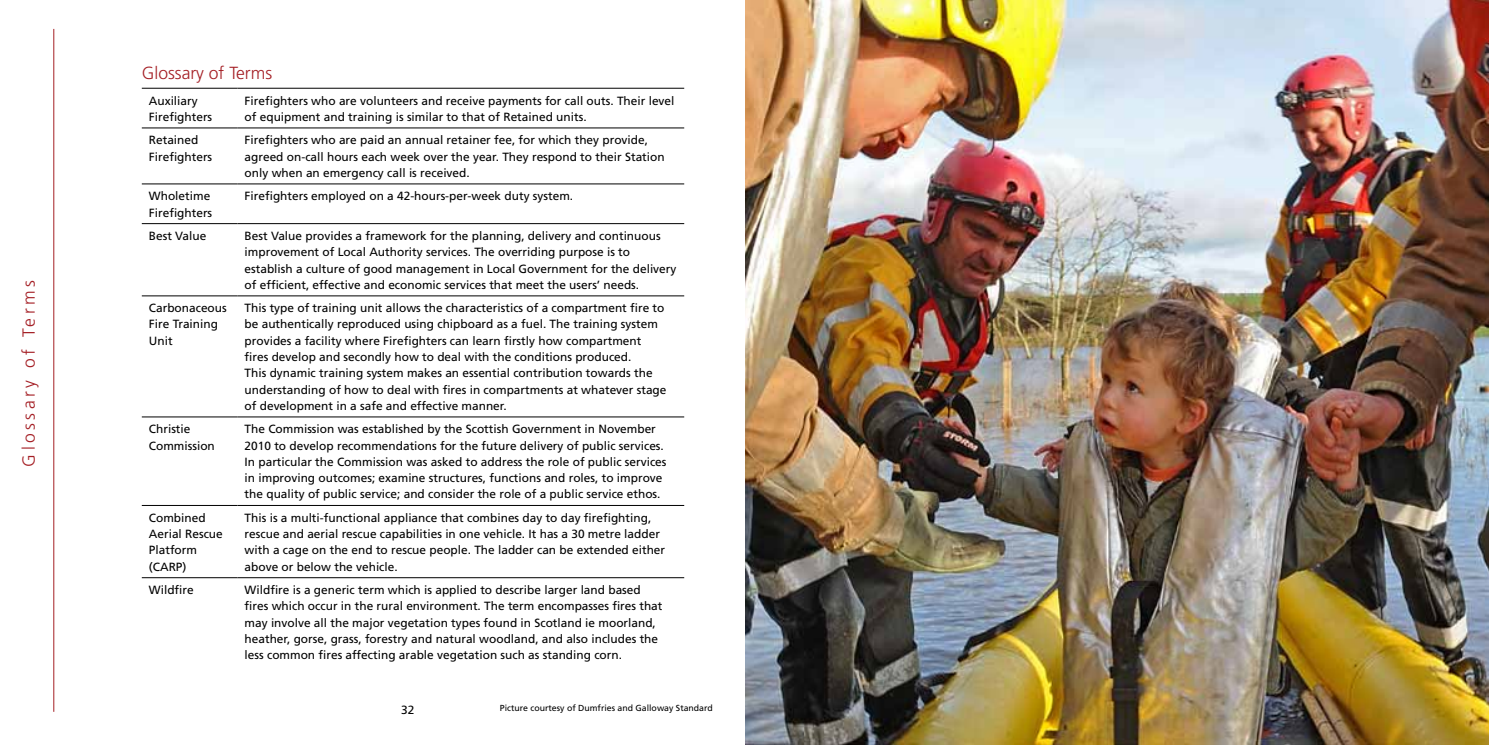
<style>
.page{position:relative;width:1489px;height:745px;background:#fff}
.page>*{position:absolute;margin:0;border:0;box-sizing:border-box;transform-origin:0 0}
.t1{font:300 17.5px "Frutiger";letter-spacing:.2em;color:#a41e24}
.t2{font:300 17.5px "Frutiger";color:#a41e24}
.t3{font:11.88px/16.2px "Frutiger";color:#000}
.t4{font:8.75px "Frutiger";color:#000}
</style>
<div class="page">
<hr style="left:53px;top:29px;width:1px;height:682px;background:#a41e24">
<hr style="left:142px;top:88px;width:95px;height:1px;background:#000">
<hr style="left:237px;top:88px;width:447px;height:1px;background:#000">
<hr style="left:142px;top:127px;width:95px;height:1px;background:#000">
<hr style="left:237px;top:127px;width:447px;height:1px;background:#000">
<hr style="left:142px;top:183px;width:95px;height:1px;background:#000">
<hr style="left:237px;top:183px;width:447px;height:1px;background:#000">
<hr style="left:142px;top:223px;width:95px;height:1px;background:#000">
<hr style="left:237px;top:223px;width:447px;height:1px;background:#000">
<hr style="left:142px;top:295px;width:95px;height:1px;background:#000">
<hr style="left:237px;top:295px;width:447px;height:1px;background:#000">
<hr style="left:142px;top:416px;width:95px;height:1px;background:#000">
<hr style="left:237px;top:416px;width:447px;height:1px;background:#000">
<hr style="left:142px;top:505px;width:95px;height:1px;background:#000">
<hr style="left:237px;top:505px;width:447px;height:1px;background:#000">
<hr style="left:142px;top:577px;width:95px;height:1px;background:#000">
<hr style="left:237px;top:577px;width:447px;height:1px;background:#000">
<img style="left:745px;top:0;width:743px;height:744px">
<h1 class="t1" style="left:19px;top:466px;width:188px;rotate:-90deg">Glossary of Terms</h1>
<h1 class="t2" style="left:142px;top:63px;width:132px">Glossary of Terms</h1>
<p class="t3" style="left:149px;top:92px;width:65px">Auxiliary<br>Firefighters</p>
<p class="t3" style="left:244px;top:92px;width:431px">Firefighters who are volunteers and receive payments for call outs. Their level of equipment and training is similar to that of Retained units.</p>
<p class="t3" style="left:149px;top:132px;width:65px">Retained<br>Firefighters</p>
<p class="t3" style="left:244px;top:132px;width:421px">Firefighters who are paid an annual retainer fee, for which they provide, agreed on-call hours each week over the year. They respond to their Station only when an emergency call is received.</p>
<p class="t3" style="left:149px;top:188px;width:65px">Wholetime<br>Firefighters</p>
<p class="t3" style="left:244px;top:188px;width:330px">Firefighters employed on a 42-hours-per-week duty system.</p>
<p class="t3" style="left:149px;top:227px;width:59px">Best Value</p>
<p class="t3" style="left:244px;top:227px;width:433px">Best Value provides a framework for the planning, delivery and continuous improvement of Local Authority services. The overriding purpose is to establish a culture of good management in Local Government for the delivery of efficient, effective and economic services that meet the users’ needs.</p>
<p class="t3" style="left:149px;top:299px;width:79px">Carbonaceous<br>Fire Training<br>Unit</p>
<p class="t3" style="left:244px;top:299px;width:423px">This type of training unit allows the characteristics of a compartment fire to be authentically reproduced using chipboard as a fuel. The training system provides a facility where Firefighters can learn firstly how compartment fires develop and secondly how to deal with the conditions produced.<br>This dynamic training system makes an essential contribution towards the understanding of how to deal with fires in compartments at whatever stage of development in a safe and effective manner.</p>
<p class="t3" style="left:149px;top:420px;width:67px">Christie<br>Commission</p>
<p class="t3" style="left:244px;top:420px;width:423px">The Commission was established by the Scottish Government in November 2010 to develop recommendations for the future delivery of public services.<br>In particular the Commission was asked to address the role of public services in improving outcomes; examine structures, functions and roles, to improve the quality of public service; and consider the role of a public service ethos.</p>
<p class="t3" style="left:149px;top:509px;width:75px">Combined<br>Aerial Rescue<br>Platform (CARP)</p>
<p class="t3" style="left:244px;top:509px;width:422px">This is a multi-functional appliance that combines day to day firefighting, rescue and aerial rescue capabilities in one vehicle. It has a 30 metre ladder with a cage on the end to rescue people. The ladder can be extended either above or below the vehicle.</p>
<p class="t3" style="left:149px;top:581px;width:46px">Wildfire</p>
<p class="t3" style="left:244px;top:581px;width:419px">Wildfire is a generic term which is applied to describe larger land based fires which occur in the rural environment. The term encompasses fires that may involve all the major vegetation types found in Scotland ie moorland, heather, gorse, grass, forestry and natural woodland, and also includes the less common fires affecting arable vegetation such as standing corn.</p>
<p class="t3" style="left:401px;top:701px;width:15px">32</p>
<p class="t4" style="left:500px;top:702px;width:214px">Picture courtesy of Dumfries and Galloway Standard</p>
</div>
